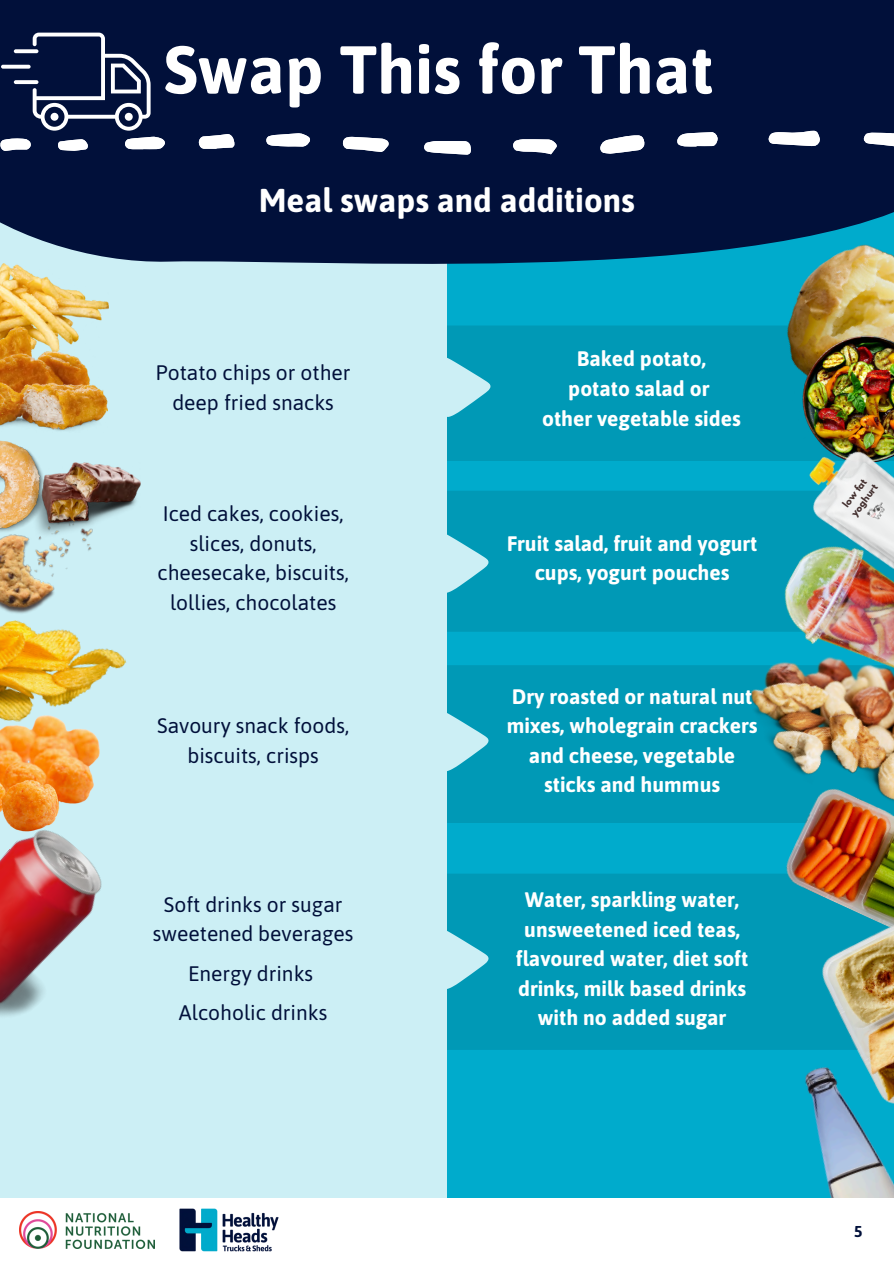
<style>
.page{position:relative;width:894px;height:1264px;background:#fff}
.page>*{position:absolute;margin:0;border:0;box-sizing:border-box;transform-origin:0 0}
.t1{font:700 67.5px "Asap";color:#fff}
.t2{font:700 33px "Asap";color:#fff}
.t3{font:700 21px/29.4px "Asap";color:#fff;text-align:center}
.t4{font:21px/29.4px "Asap";color:#01103a;text-align:center}
.t5{font:700 15.75px "Asap";color:#01103a}
.t6{font:700 8.85px/12.1px "League Spartan";color:#240d0c}
</style>
<div class="page">
<div style="left:0;top:0;width:893px;height:1263px;background:#00abcc"></div>
<div style="left:446px;top:325px;width:311px;height:136px;background:#0099b6"></div>
<div style="left:446px;top:490px;width:311px;height:141px;background:#0099b6"></div>
<div style="left:446px;top:665px;width:277px;height:158px;background:#0099b6"></div>
<div style="left:446px;top:873px;width:352px;height:176px;background:#0099b6"></div>
<div style="left:0;top:0;width:446px;height:1263px;background:#cceff5"></div>
<svg style="left:0;top:0;width:893px;height:296px;fill:#01103a"></svg>
<img style="left:0;top:263px;width:108px;height:63px">
<img style="left:0;top:326px;width:107px;height:105px">
<img style="left:753px;top:225px;width:140px;height:188px">
<img style="left:766px;top:335px;width:127px;height:64px">
<img style="left:0;top:441px;width:38px;height:49px">
<img style="left:0;top:490px;width:92px;height:114px">
<img style="left:26px;top:463px;width:115px;height:76px">
<img style="left:0;top:604px;width:127px;height:84px">
<img style="left:757px;top:399px;width:136px;height:205px">
<img style="left:866px;top:499px;width:20px;height:22px">
<img style="left:763px;top:522px;width:130px;height:82px">
<img style="left:772px;top:892px;width:121px;height:56px">
<img style="left:723px;top:604px;width:170px;height:288px">
<img style="left:798px;top:909px;width:95px;height:133px">
<img style="left:776px;top:1042px;width:117px;height:155px">
<img style="left:0;top:846px;width:102px;height:170px">
<img style="left:0;top:688px;width:100px;height:158px">
<svg style="left:863px;top:133px;width:30px;height:16px"></svg>
<svg style="left:599px;top:135px;width:46px;height:19px"></svg>
<svg style="left:768px;top:131px;width:52px;height:15px"></svg>
<svg style="left:424px;top:141px;width:47px;height:13px"></svg>
<svg style="left:342px;top:137px;width:47px;height:15px"></svg>
<svg style="left:513px;top:139px;width:44px;height:15px"></svg>
<svg style="left:676px;top:132px;width:41px;height:15px"></svg>
<svg style="left:266px;top:133px;width:44px;height:14px"></svg>
<svg style="left:198px;top:134px;width:36px;height:15px"></svg>
<svg style="left:125px;top:136px;width:40px;height:13px"></svg>
<svg style="left:0;top:138px;width:31px;height:13px"></svg>
<svg style="left:58px;top:139px;width:30px;height:12px"></svg>
<svg style="left:14px;top:80px;width:24px;height:4px"></svg>
<svg style="left:14px;top:49px;width:24px;height:4px"></svg>
<svg style="left:1px;top:65px;width:30px;height:4px"></svg>
<svg style="left:33px;top:33px;width:117px;height:97px"></svg>
<svg style="left:446px;top:929px;width:43px;height:60px"></svg>
<svg style="left:446px;top:712px;width:43px;height:59px"></svg>
<svg style="left:446px;top:533px;width:43px;height:60px"></svg>
<svg style="left:446px;top:357px;width:45px;height:60px"></svg>
<div style="left:0;top:1197px;width:893px;height:66px;background:#fff"></div>
<img style="left:19px;top:1211px;width:135px;height:37px">
<img style="left:167px;top:1197px;width:124px;height:55px">
<p class="t1" style="left:164px;top:30px;width:551px">Swap This for That</p>
<p class="t2" style="left:259px;top:181px;width:377px">Meal swaps and additions</p>
<h3 class="t4" style="left:156px;top:358px;width:196px">Potato chips or other deep fried snacks</h3>
<p class="t4" style="left:157px;top:499px;width:193px">Iced cakes, cookies, slices, donuts, cheesecake, biscuits, lollies, chocolates</p>
<p class="t4" style="left:157px;top:711px;width:193px">Savoury snack foods, biscuits, crisps</p>
<p class="t4" style="left:153px;top:889px;width:202px">Soft drinks or sugar sweetened beverages</p>
<p class="t4" style="left:188px;top:958px;width:127px">Energy drinks</p>
<p class="t4" style="left:179px;top:997px;width:150px">Alcoholic drinks</p>
<p class="t3" style="left:542px;top:343px;width:200px;line-height:30px">Baked potato,<br>potato salad or<br>other vegetable sides</p>
<p class="t3" style="left:506px;top:528px;width:252px">Fruit salad, fruit and yogurt cups, yogurt pouches</p>
<p class="t3" style="left:506px;top:681px;width:252px">Dry roasted or natural nut mixes, wholegrain crackers and cheese, vegetable sticks and hummus</p>
<p class="t3" style="left:515px;top:885px;width:234px">Water, sparkling water, unsweetened iced teas, flavoured water, diet soft drinks, milk based drinks with no added sugar</p>
<p class="t6" style="left:839px;top:504px;width:38px;rotate:-53deg">low fat yoghurt</p>
<p class="t5" style="left:854px;top:1221px;width:10px">5</p>
</div>
